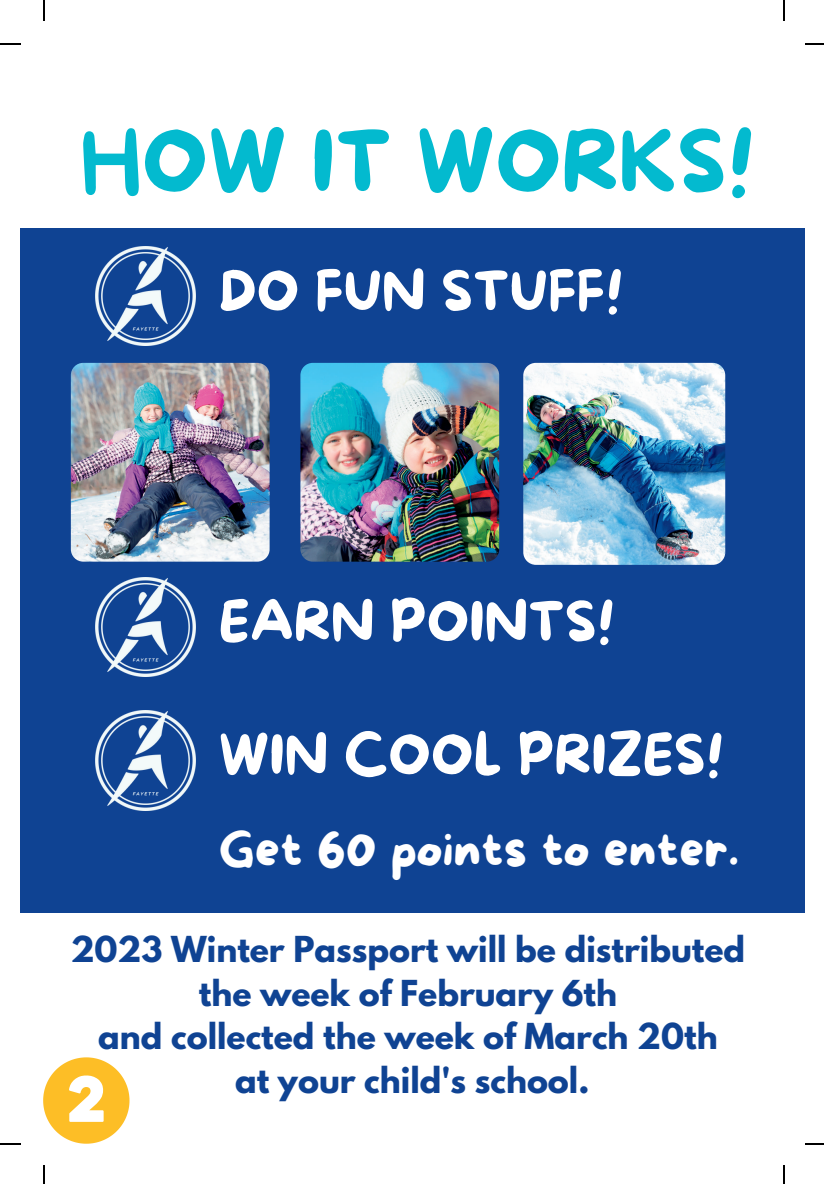
<style>
.page{position:relative;width:824px;height:1184px;background:#fff}
.page>*{position:absolute;margin:0;border:0;box-sizing:border-box;transform-origin:0 0}
.t1{font:85px "More Sugar";color:#03bacf}
.t2{font:54.75px "More Sugar";color:#fff}
.t3{font:49.25px "More Sugar";color:#fff}
.t4{font:700 31.75px/43.5px "League Spartan";color:#0f4393;text-align:center}
</style>
<div class="page">
<div style="left:21px;top:21px;width:784px;height:1144px;background:#0f4393"></div>
<img style="left:300px;top:363px;width:199px;height:199px;border-radius:12px">
<img style="left:71px;top:363px;width:199px;height:199px;border-radius:12px">
<img style="left:523px;top:363px;width:202px;height:202px;border-radius:13px">
<div style="left:21px;top:913px;width:784px;height:252px;background:#fff"></div>
<img style="left:96px;top:711px;width:99px;height:99px">
<img style="left:96px;top:577px;width:99px;height:100px">
<img style="left:96px;top:246px;width:99px;height:100px">
<div style="left:21px;top:21px;width:784px;height:206px;background:#fff"></div>
<svg style="left:43px;top:1057px;width:86px;height:87px"></svg>
<hr style="left:43px;top:0;width:2px;height:21px;background:#000">
<hr style="left:0;top:43px;width:21px;height:2px;background:#000">
<hr style="left:782px;top:0;width:2px;height:21px;background:#000">
<svg style="left:805px;top:43px;width:19px;height:2px"></svg>
<svg style="left:43px;top:1165px;width:2px;height:19px"></svg>
<hr style="left:0;top:1143px;width:21px;height:2px;background:#000">
<svg style="left:783px;top:1165px;width:1px;height:19px"></svg>
<svg style="left:805px;top:1143px;width:19px;height:2px"></svg>
<h1 class="t1" style="left:80px;top:115px;width:676px">HOW IT WORKS!</h1>
<h2 class="t2" style="left:219px;top:261px;width:406px">DO FUN STUFF!</h2>
<h2 class="t2" style="left:219px;top:591px;width:397px">EARN POINTS!</h2>
<h2 class="t2" style="left:219px;top:725px;width:506px">WIN COOL PRIZES!</h2>
<h3 class="t3" style="left:219px;top:822px;width:522px">Get 60 points to enter.</h3>
<p class="t4" style="left:71px;top:931px;width:676px">2023 Winter Passport will be distributed the week of February 6th<br>and collected the week of March 20th<br>at your child's school.</p>
</div>
